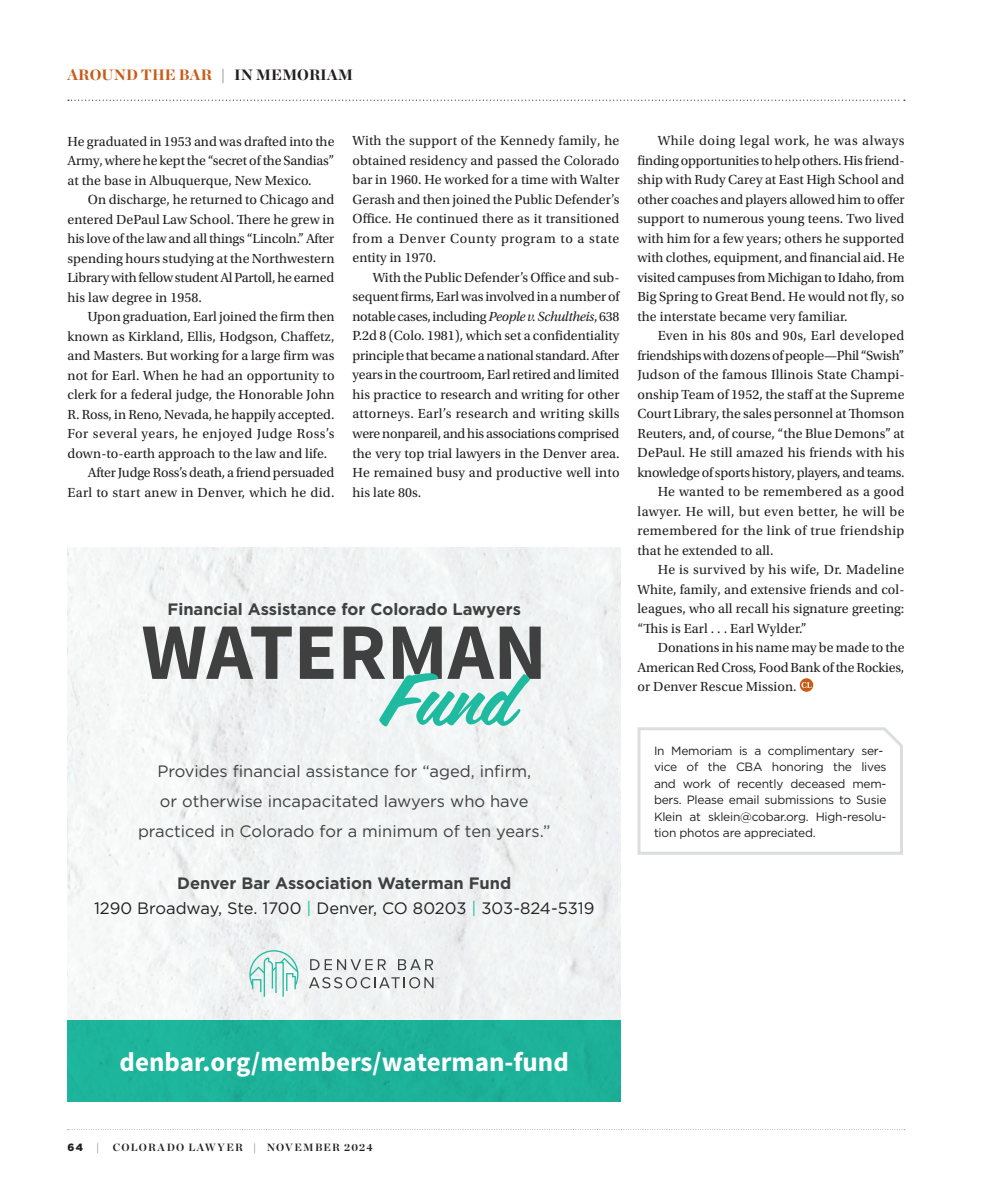
<style>
.page{position:relative;width:999px;height:1202px;background:#fff}
.page>*{position:absolute;margin:0;border:0;box-sizing:border-box;transform-origin:0 0}
.t1{font:700 80.1px "Source Sans Pro";color:#404041}
.t2{font:73.65px "Coffee Service";color:#1fbba1}
.t3{font:700 27px "Source Sans Pro";color:#fff}
.t4{font:16.5px/30px "Gotham";color:#404041;text-align:center}
.t5{font:16.5px/25.5px "Gotham";color:#231f20;text-align:center}
.t6{font:700 16.5px "Gotham";color:#404041}
.t7{font:900 15px "Chronicle Display";color:#c85b18}
.Body_Text{font:13.8px/19.5px "Utopia Std";letter-spacing:.005em;color:#231f20;text-align:justify}
.InfoBox_Text{font:12px/16.5px "Gotham";letter-spacing:-.02em;color:#231f20}
.t8{font:700 10.5px "Chronicle Display";letter-spacing:.12em;color:#231f20}
.t9{font:900 10.5px "Gotham";color:#231f20}
.s1{color:#231f20}
.s2{font-style:italic}
.s3{font-weight:700;color:#404041}
.s4{color:#1fbba1}
</style>
<div class="page">
<svg style="left:68px;top:1129px;width:837px;height:1px"></svg>
<svg style="left:68px;top:100px;width:837px;height:1px"></svg>
<svg style="left:800px;top:678px;width:13px;height:14px"></svg>
<svg style="left:802px;top:682px;width:9px;height:6px"></svg>
<svg style="left:637px;top:727px;width:266px;height:128px"></svg>
<div style="left:68px;top:547px;width:553px;height:473px;background:#f1f4f4"></div>
<div style="left:68px;top:1020px;width:553px;height:81px;background:#1db29a"></div>
<svg style="left:310px;top:959px;width:76px;height:11px"></svg>
<svg style="left:398px;top:959px;width:35px;height:11px"></svg>
<svg style="left:249px;top:950px;width:49px;height:46px"></svg>
<svg style="left:309px;top:977px;width:130px;height:11px"></svg>
<p class="t7" style="left:68px;top:62px;width:287px">AROUND THE BAR <span class="s1">| IN MEMORIAM</span></p>
<p class="Body_Text" style="left:68px;top:132px;width:268px">He graduated in 1953 and was drafted into the Army, where he kept the “secret of the Sandias” at the base in Albuquerque, New Mexico.</p>
<p class="Body_Text" style="left:68px;top:190px;width:269px;text-indent:20px">On discharge, he returned to Chicago and entered DePaul Law School. There he grew in his love of the law and all things “Lincoln.” After spending hours studying at the Northwestern Library with fellow student Al Partoll, he earned his law degree in 1958.</p>
<p class="Body_Text" style="left:68px;top:307px;width:269px;text-indent:20px">Upon graduation, Earl joined the firm then known as Kirkland, Ellis, Hodgson, Chaffetz, and Masters. But working for a large firm was not for Earl. When he had an opportunity to clerk for a federal judge, the Honorable John R. Ross, in Reno, Nevada, he happily accepted.<br>For several years, he enjoyed Judge Ross’s down-to-earth approach to the law and life.</p>
<p class="Body_Text" style="left:68px;top:463px;width:269px;text-align:right">After Judge Ross’s death, a friend persuaded<br>Earl to start anew in Denver, which he did.</p>
<p class="Body_Text" style="left:353px;top:131px;width:269px">With the support of the Kennedy family, he obtained residency and passed the Colorado bar in 1960. He worked for a time with Walter Gerash and then joined the Public Defender’s Office. He continued there as it transitioned from a Denver County program to a state entity in 1970.</p>
<p class="Body_Text" style="left:352px;top:268px;width:269px;text-indent:20px">With the Public Defender’s Office and sub&shy;sequent firms, Earl was involved in a number of notable cases, including <span class="s2">People v. Schultheis</span>,638<br>P.2d 8 (Colo. 1981), which set a confidentiality principle that became a national standard. After years in the courtroom, Earl retired and limited his practice to research and writing for other attorneys. Earl’s research and writing skills were nonpareil, and his associations comprised the very top trial lawyers in the Denver area.<br>He remained busy and productive well into his late 80s.</p>
<p class="t6" style="left:168px;top:598px;width:355px">Financial Assistance for Colorado Lawyers</p>
<p class="t1" style="left:142px;top:601px;width:407px">WATERMAN</p>
<p class="t2" style="left:382px;top:649px;width:133px">Fund</p>
<p class="t4" style="left:138px;top:755px;width:414px">Provides financial assistance for “aged, infirm,<br>or otherwise incapacitated lawyers who have practiced in Colorado for a minimum of ten years.”</p>
<p class="t5" style="left:94px;top:869px;width:502px"><span class="s3">Denver Bar Association Waterman Fund<br></span>1290 Broadway, Ste. 1700 <span class="s4">|</span> Denver, CO 80203 <span class="s4">|</span> 303-824-5319</p>
<p class="Body_Text" style="left:637px;top:131px;width:269px;text-indent:20px">While doing legal work, he was always finding opportunities to help others. His friend&shy;ship with Rudy Carey at East High School and other coaches and players allowed him to offer support to numerous young teens. Two lived with him for a few years; others he supported with clothes, equipment, and financial aid. He visited campuses from Michigan to Idaho, from Big Spring to Great Bend. He would not fly, so the interstate became very familiar.</p>
<p class="Body_Text" style="left:637px;top:326px;width:269px;text-indent:20px">Even in his 80s and 90s, Earl developed friendships with dozens of people—Phil “Swish” Judson of the famous Illinois State Champi&shy;onship Team of 1952, the staff at the Supreme Court Library, the sales personnel at Thomson Reuters, and, of course, “the Blue Demons” at DePaul. He still amazed his friends with his knowledge of sports history, players, and teams.</p>
<p class="Body_Text" style="left:637px;top:482px;width:269px;text-indent:20px">He wanted to be remembered as a good lawyer. He will, but even better, he will be remembered for the link of true friendship that he extended to all.</p>
<p class="Body_Text" style="left:637px;top:560px;width:268px;text-indent:20px">He is survived by his wife, Dr. Madeline White, family, and extensive friends and col&shy;leagues, who all recall his signature greeting: “This is Earl . . . Earl Wylder.”</p>
<p class="Body_Text" style="left:637px;top:638px;width:269px;text-indent:20px">Donations in his name may be made to the American Red Cross, Food Bank of the Rockies, or Denver Rescue Mission.</p>
<p class="InfoBox_Text" style="left:654px;top:742px;width:234px">In Memoriam is a complimentary ser&shy;vice of the CBA honoring the lives and work of recently deceased mem&shy;bers. Please email submissions to Susie Klein at sklein@cobar.org. High-resolu&shy;tion photos are appreciated.</p>
<p class="t3" style="left:120px;top:1044px;width:451px">denbar.org/members/waterman-fund</p>
<p class="t9" style="left:68px;top:1139px;width:17px">64</p>
<p class="t8" style="left:96px;top:1138px;width:5px">|</p>
<p class="t8" style="left:113px;top:1138px;width:262px">COLORADO LAWYER | NOVEMBER 2024</p>
</div>
